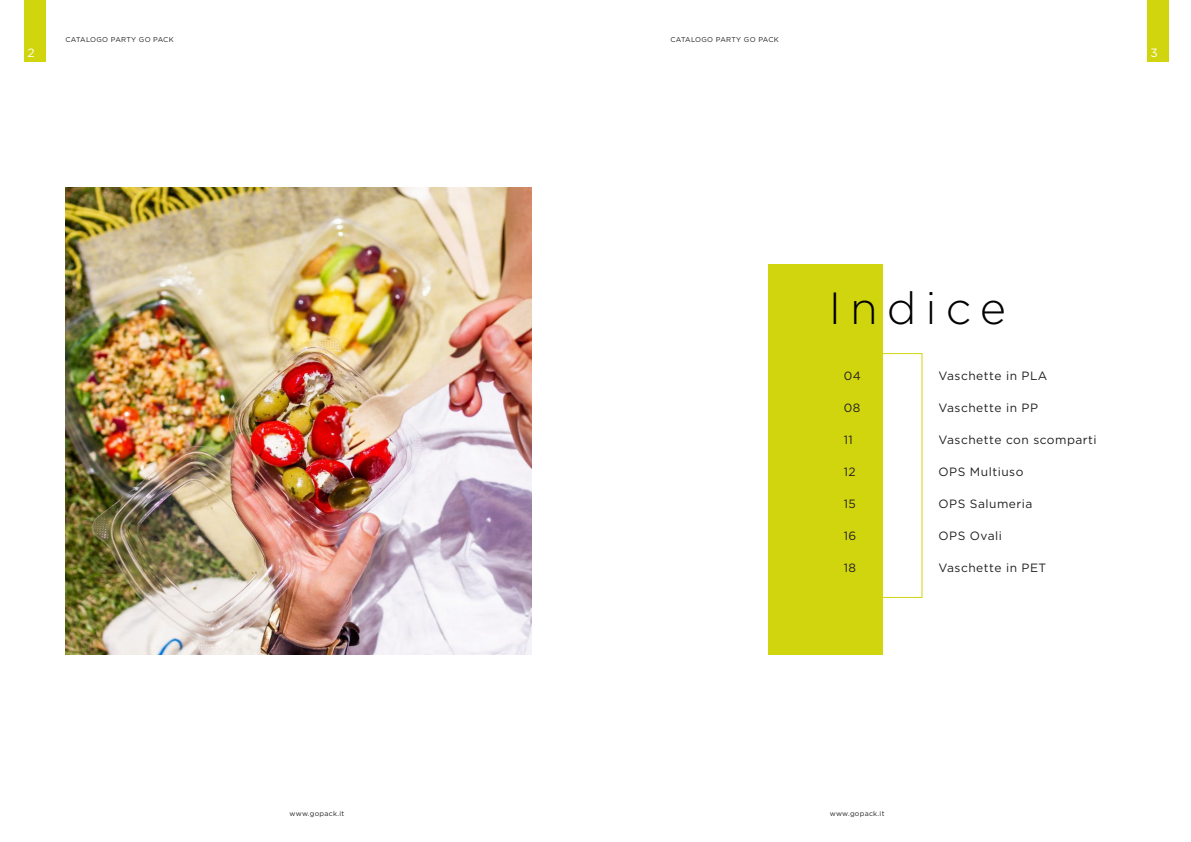
<style>
.page{position:relative;width:1191px;height:842px;background:#fff}
.page>*{position:absolute;margin:0;border:0;box-sizing:border-box;transform-origin:0 0}
.t1{font:300 45px "Gotham";letter-spacing:.2em;color:#000}
.t2{font:12px "Gotham";letter-spacing:.04em;color:#231f20}
.t3{font:12px "Gotham";color:#fff}
.t4{font:7px "Gotham";letter-spacing:.04em;color:#231f20}
</style>
<div class="page">
<div style="left:24px;top:0;width:22px;height:62px;background:#d1d50e"></div>
<div style="left:1147px;top:0;width:21px;height:62px;background:#d1d50e"></div>
<div style="left:769px;top:264px;width:114px;height:391px;background:#d1d50e"></div>
<div style="left:801px;top:353px;width:121px;height:245px;border:1px solid #d1d50e"></div>
<img style="left:65px;top:188px;width:467px;height:466px">
<p class="t4" style="left:65px;top:35px;width:110px">CATALOGO PARTY GO PACK</p>
<p class="t4" style="left:670px;top:35px;width:110px">CATALOGO PARTY GO PACK</p>
<p class="t3" style="left:27px;top:45px;width:9px">2</p>
<p class="t3" style="left:1150px;top:45px;width:9px">3</p>
<p class="t1" style="left:829px;top:280px;width:179px">Indice</p>
<p class="t2" style="left:844px;top:368px;width:19px">04</p>
<p class="t2" style="left:844px;top:400px;width:18px">08</p>
<p class="t2" style="left:844px;top:432px;width:11px">11</p>
<p class="t2" style="left:844px;top:464px;width:13px">12</p>
<p class="t2" style="left:844px;top:496px;width:14px">15</p>
<p class="t2" style="left:844px;top:528px;width:14px">16</p>
<p class="t2" style="left:844px;top:560px;width:14px">18</p>
<p class="t2" style="left:938px;top:368px;width:110px">Vaschette in PLA</p>
<p class="t2" style="left:938px;top:400px;width:101px">Vaschette in PP</p>
<p class="t2" style="left:938px;top:432px;width:160px">Vaschette con scomparti</p>
<p class="t2" style="left:938px;top:464px;width:86px">OPS Multiuso</p>
<p class="t2" style="left:938px;top:496px;width:95px">OPS Salumeria</p>
<p class="t2" style="left:938px;top:528px;width:65px">OPS Ovali</p>
<p class="t2" style="left:938px;top:560px;width:109px">Vaschette in PET</p>
<p class="t4" style="left:290px;top:809px;width:56px">www.gopack.it</p>
<p class="t4" style="left:830px;top:809px;width:56px">www.gopack.it</p>
</div>
